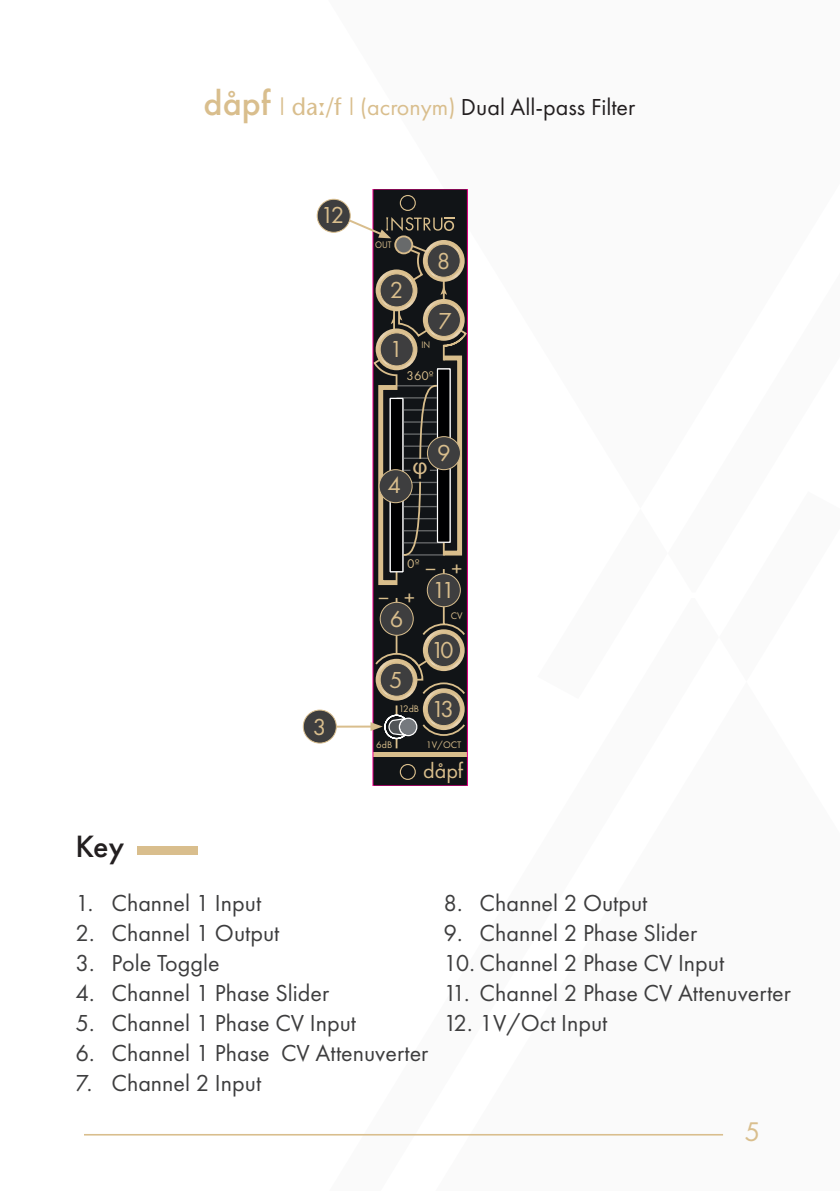
<style>
.page{position:relative;width:840px;height:1191px;background:#fff}
.page>*{position:absolute;margin:0;border:0;box-sizing:border-box;transform-origin:0 0}
.t1{font:500 32px "Futura PT";color:#231f20}
.t2{font:28px "Futura PT";color:#d9be8d}
.t3{font:24px "Futura PT";color:#3e3e3f}
.t4{font:24px "Futura PT";color:#231f20}
.t5{font:24px "Futura PT";letter-spacing:-.17em;color:#d9be8d}
.t6{font:23.6px "Myriad Pro";color:#d9bd8c}
.t7{font:22.2px "Futura PT";color:#d9be8c}
.t8{font:21.2px "Futura PT";color:#d9be8c}
.t9{font:13.2px "Futura PT";color:#d9be8c}
.t10{font:9.8px "Futura PT";color:#d9be8c}
.t11{font:9.8px "Futura PT";color:#d9be8c;scale:.9 1}
.s1{font-weight:500;font-size:36px;color:#d9be8d}
.s2{font-family:"Stone Sans Phonetic IPA";color:#d9be8d}
.s3{color:#d9be8d}
</style>
<div class="page">
<hr style="left:84px;top:1134px;width:638px;height:1px;background:#d9be8d">
<div style="left:137px;top:846px;width:60px;height:8px;background:#d9be8d"></div>
<svg style="left:335px;top:194px;width:132px;height:586px"></svg>
<div style="left:303px;top:710px;width:33px;height:33px;background:#3e3e3f;border-radius:50%"></div>
<div style="left:302px;top:709px;width:34px;height:34px;border:1px solid #d9be8d;border-radius:50%"></div>
<div style="left:317px;top:199px;width:33px;height:33px;background:#3e3e3f;border-radius:50%"></div>
<div style="left:316px;top:199px;width:34px;height:34px;border:1px solid #d9be8d;border-radius:50%"></div>
<p class="t4" style="left:203px;top:93px;width:433px"><span class="s1">dåpf</span> <span class="s2">| da:/f |</span> <span class="s3">(acronym)</span> Dual All-pass Filter</p>
<p class="t5" style="left:320px;top:201px;width:25px">12</p>
<p class="t5" style="left:312px;top:712px;width:15px">3</p>
<p class="t11" style="left:375px;top:239px;width:20px">OUT</p>
<p class="t5" style="left:389px;top:276px;width:15px">2</p>
<p class="t5" style="left:389px;top:335px;width:15px">1</p>
<p class="t5" style="left:436px;top:246px;width:15px">8</p>
<p class="t11" style="left:421px;top:338px;width:11px">IN</p>
<p class="t5" style="left:438px;top:307px;width:15px">7</p>
<p class="t9" style="left:406px;top:368px;width:29px">360º</p>
<p class="t5" style="left:387px;top:471px;width:15px">4</p>
<p class="t6" style="left:412px;top:451px;width:17px">φ</p>
<p class="t5" style="left:437px;top:439px;width:15px">9</p>
<p class="t9" style="left:407px;top:556px;width:14px">0º</p>
<p class="t8" style="left:424px;top:555px;width:39px">– +</p>
<p class="t8" style="left:377px;top:584px;width:39px">– +</p>
<p class="t5" style="left:389px;top:604px;width:15px">6</p>
<p class="t5" style="left:389px;top:665px;width:15px">5</p>
<p class="t10" style="left:399px;top:703px;width:22px">12dB</p>
<p class="t5" style="left:432px;top:576px;width:25px">11</p>
<p class="t10" style="left:450px;top:610px;width:13px">CV</p>
<p class="t5" style="left:430px;top:636px;width:25px">10</p>
<p class="t5" style="left:431px;top:695px;width:25px">13</p>
<p class="t10" style="left:376px;top:739px;width:17px">6dB</p>
<p class="t10" style="left:426px;top:739px;width:37px">1V/OCT</p>
<p class="t7" style="left:423px;top:757px;width:42px">dåpf</p>
<h1 class="t1" style="left:75px;top:827px;width:50px">Key</h1>
<p class="t3" style="left:75px;top:889px;width:187px">1. Channel 1 Input</p>
<p class="t3" style="left:75px;top:919px;width:205px">2. Channel 1 Output</p>
<p class="t3" style="left:75px;top:949px;width:146px">3. Pole Toggle</p>
<p class="t3" style="left:75px;top:979px;width:255px">4. Channel 1 Phase Slider</p>
<p class="t3" style="left:75px;top:1009px;width:282px">5. Channel 1 Phase CV Input</p>
<p class="t3" style="left:75px;top:1039px;width:354px">6. Channel 1 Phase CV Attenuverter</p>
<p class="t3" style="left:75px;top:1069px;width:187px">7. Channel 2 Input</p>
<p class="t3" style="left:443px;top:889px;width:205px">8. Channel 2 Output</p>
<p class="t3" style="left:443px;top:919px;width:255px">9. Channel 2 Phase Slider</p>
<p class="t3" style="left:443px;top:949px;width:282px">10. Channel 2 Phase CV Input</p>
<p class="t3" style="left:443px;top:979px;width:348px">11. Channel 2 Phase CV Attenuverter</p>
<p class="t3" style="left:443px;top:1009px;width:165px">12. 1V/Oct Input</p>
<p class="t2" style="left:743px;top:1115px;width:17px">5</p>
</div>
